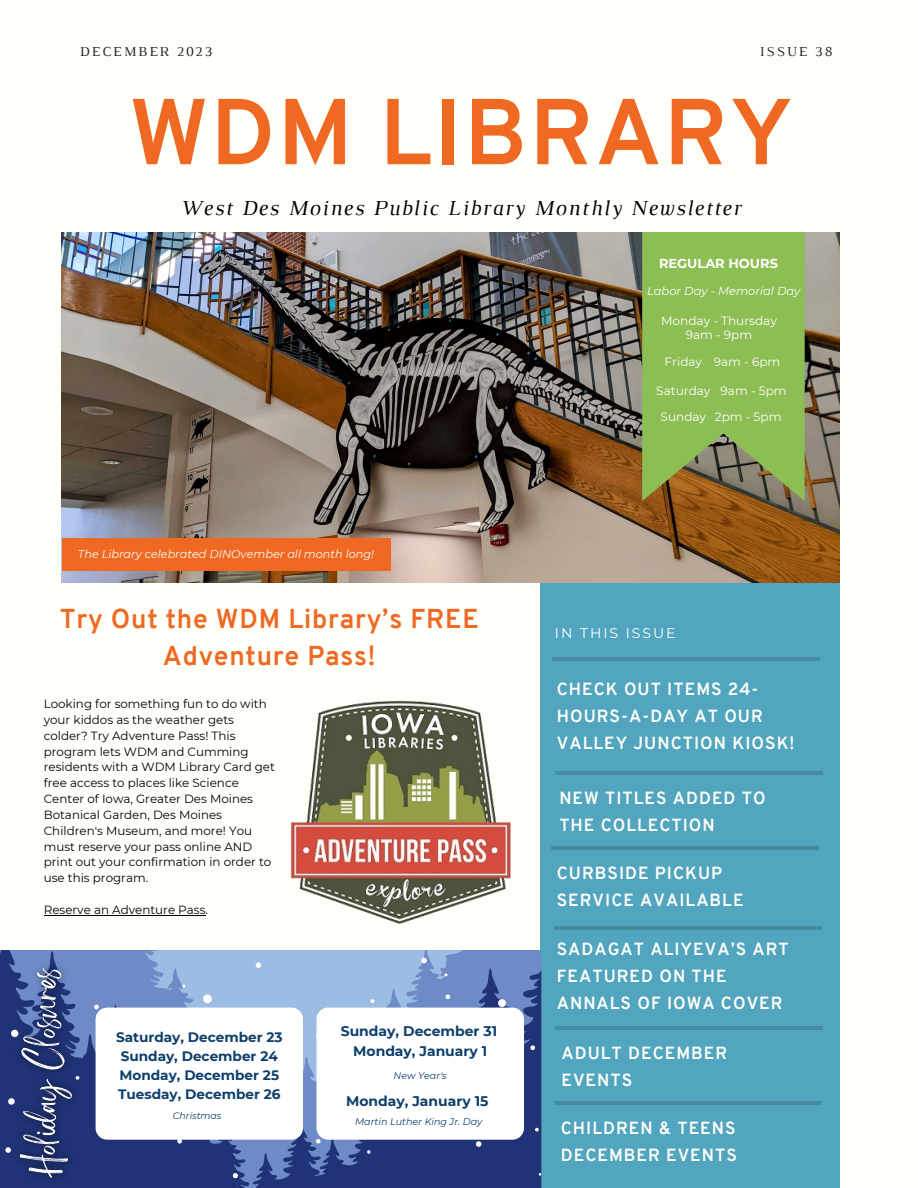
<style>
.page{position:relative;width:918px;height:1188px;background:#fffff9}
.page>*{position:absolute;margin:0;border:0;box-sizing:border-box;transform-origin:0 0}
.t1{font:700 93.45px "Overpass";letter-spacing:.02em;color:#ef6923}
.t2{font:700 26.7px/37.2px "Overpass";letter-spacing:.03em;color:#ef6923;text-align:center}
.t3{font:italic 21.75px "Luthier";letter-spacing:.07em;color:#000}
.t4{font:700 17.1px/27px "Overpass";letter-spacing:.06em;color:#fffff9}
.t5{font:700 13.95px "Montserrat";color:#0e3f6c}
.t6{font:13.95px "Luthier";letter-spacing:.14em;color:#222}
.t7{font:13.95px "Montserrat";letter-spacing:.14em;color:#fff}
.t8{font:700 13.65px "Montserrat";color:#0e3f6c}
.t9{font:700 13.05px "Montserrat";color:#fff}
.t10{font:12px "Montserrat";color:#fff}
.t11{font:11.85px/15.9px "Montserrat";color:#000}
.t12{font:italic 11.55px "Montserrat";color:#fff}
.t13{font:italic 11.25px "Montserrat";color:#fffff9}
.t14{font:italic 9.6px "Montserrat";color:#0e3f6c}
.t15{font:italic 9.45px "Montserrat";color:#0e3f6c}
</style>
<div class="page">
<div style="left:540px;top:582px;width:300px;height:606px;background:#52a5bf"></div>
<hr style="left:551px;top:847px;width:267px;height:3px;background:#000">
<hr style="left:555px;top:772px;width:268px;height:3px;background:#000">
<hr style="left:552px;top:657px;width:268px;height:3px;background:#000">
<hr style="left:554px;top:1102px;width:268px;height:3px;background:#000">
<img style="left:62px;top:232px;width:777px;height:350px">
<hr style="left:555px;top:1027px;width:268px;height:3px;background:#000">
<svg style="left:642px;top:232px;width:163px;height:269px;background:#8bb252"></svg>
<svg style="left:0;top:950px;width:541px;height:237px;background:#5972ab"></svg>
<svg style="left:421px;top:958px;width:6px;height:5px"></svg>
<svg style="left:94px;top:1005px;width:5px;height:4px"></svg>
<svg style="left:5px;top:1147px;width:3px;height:6px"></svg>
<svg style="left:177px;top:1140px;width:5px;height:4px"></svg>
<svg style="left:233px;top:1173px;width:5px;height:5px"></svg>
<svg style="left:316px;top:1139px;width:5px;height:5px"></svg>
<svg style="left:367px;top:1150px;width:4px;height:4px"></svg>
<svg style="left:498px;top:999px;width:8px;height:8px"></svg>
<svg style="left:530px;top:1045px;width:5px;height:5px"></svg>
<svg style="left:476px;top:1141px;width:5px;height:6px"></svg>
<svg style="left:535px;top:1128px;width:4px;height:3px"></svg>
<svg style="left:371px;top:999px;width:3px;height:4px"></svg>
<svg style="left:203px;top:995px;width:9px;height:8px"></svg>
<svg style="left:446px;top:995px;width:4px;height:4px"></svg>
<svg style="left:256px;top:962px;width:5px;height:6px"></svg>
<svg style="left:444px;top:973px;width:4px;height:3px"></svg>
<div style="left:62px;top:539px;width:328px;height:32px;background:#ef6923"></div>
<div style="left:317px;top:1008px;width:207px;height:132px;background:#fff;border-radius:12px"></div>
<div style="left:96px;top:1008px;width:207px;height:132px;background:#fff;border-radius:12px"></div>
<img style="left:290px;top:701px;width:221px;height:224px">
<hr style="left:44px;top:915px;width:162px;height:1px;background:#000">
<img style="left:8px;top:954px;width:77px;height:234px">
<hr style="left:554px;top:927px;width:268px;height:3px;background:#000">
<p class="t6" style="left:80px;top:46px;width:134px">DECEMBER 2023</p>
<p class="t6" style="left:760px;top:46px;width:74px">ISSUE 38</p>
<p class="t1" style="left:129px;top:94px;width:665px">WDM LIBRARY</p>
<p class="t3" style="left:180px;top:200px;width:563px">West Des Moines Public Library Monthly Newsletter</p>
<p class="t9" style="left:659px;top:256px;width:120px">REGULAR HOURS</p>
<p class="t12" style="left:647px;top:284px;width:155px">Labor Day - Memorial Day</p>
<p class="t13" style="left:78px;top:547px;width:298px">The Library celebrated DINOvember all month long!</p>
<p class="t2" style="left:60px;top:603px;width:421px">Try Out the WDM Library’s FREE<br>Adventure Pass!</p>
<p class="t11" style="left:44px;top:696px;width:233px">Looking for something fun to do with your kiddos as the weather gets colder? Try Adventure Pass! This program lets WDM and Cumming residents with a WDM Library Card get free access to places like Science<br>Center of Iowa, Greater Des Moines<br>Botanical Garden, Des Moines<br>Children's Museum, and more! You must reserve your pass online AND print out your confirmation in order to use this program.</p>
<p class="t11" style="left:44px;top:902px;width:166px">Reserve an Adventure Pass.</p>
<p class="t8" style="left:116px;top:1029px;width:168px">Saturday, December 23</p>
<p class="t8" style="left:121px;top:1048px;width:159px">Sunday, December 24</p>
<p class="t8" style="left:119px;top:1067px;width:161px">Monday, December 25</p>
<p class="t8" style="left:118px;top:1085px;width:164px">Tuesday, December 26</p>
<p class="t15" style="left:173px;top:1110px;width:50px">Christmas</p>
<p class="t5" style="left:341px;top:1023px;width:158px">Sunday, December 31</p>
<p class="t5" style="left:353px;top:1042px;width:136px">Monday, January 1</p>
<p class="t14" style="left:394px;top:1069px;width:55px">New Year's</p>
<p class="t5" style="left:346px;top:1092px;width:144px">Monday, January 15</p>
<p class="t14" style="left:355px;top:1116px;width:129px">Martin Luther King Jr. Day</p>
<p class="t10" style="left:661px;top:314px;width:117px">Monday - Thursday</p>
<p class="t10" style="left:686px;top:328px;width:68px">9am - 9pm</p>
<p class="t10" style="left:665px;top:355px;width:39px">Friday</p>
<p class="t10" style="left:714px;top:355px;width:68px">9am - 6pm</p>
<p class="t10" style="left:656px;top:383px;width:56px">Saturday</p>
<p class="t10" style="left:721px;top:383px;width:68px">9am - 5pm</p>
<p class="t10" style="left:661px;top:409px;width:47px">Sunday</p>
<p class="t10" style="left:715px;top:409px;width:68px">2pm - 5pm</p>
<p class="t7" style="left:555px;top:625px;width:122px">IN THIS ISSUE</p>
<p class="t4" style="left:557px;top:678px;width:239px">CHECK OUT ITEMS 24-<br>HOURS-A-DAY AT OUR<br>VALLEY JUNCTION KIOSK!</p>
<p class="t4" style="left:559px;top:786px;width:208px">NEW TITLES ADDED TO<br>THE COLLECTION</p>
<p class="t4" style="left:557px;top:861px;width:188px">CURBSIDE PICKUP<br>SERVICE AVAILABLE</p>
<p class="t4" style="left:557px;top:937px;width:234px">SADAGAT ALIYEVA’S ART<br>FEATURED ON THE<br>ANNALS OF IOWA COVER</p>
<p class="t4" style="left:561px;top:1041px;width:167px">ADULT DECEMBER<br>EVENTS</p>
<p class="t4" style="left:561px;top:1116px;width:178px">CHILDREN &amp; TEENS<br>DECEMBER EVENTS</p>
</div>
